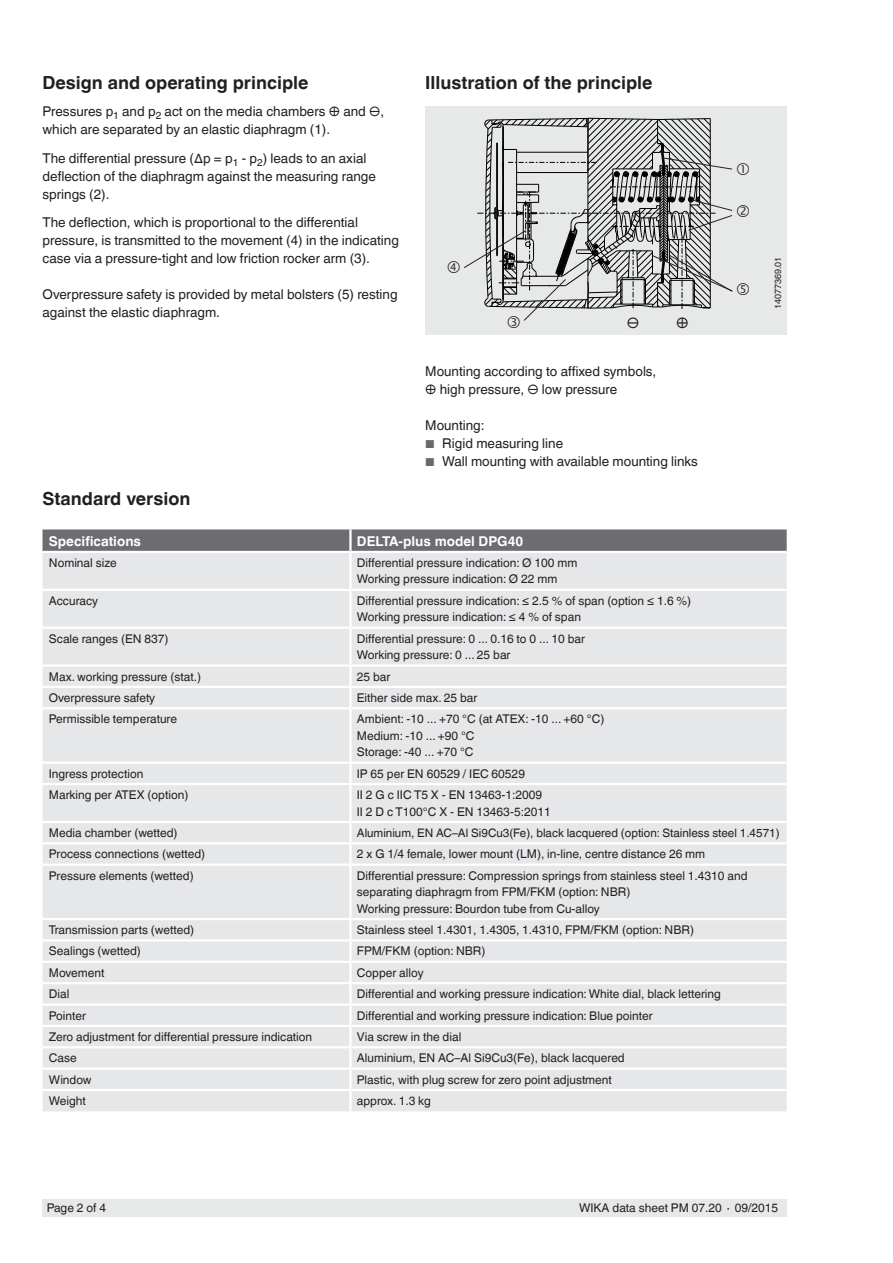
<style>
.page{position:relative;width:893px;height:1263px;background:#fff}
.page>*{position:absolute;margin:0;border:0;box-sizing:border-box;transform-origin:0 0}
.t1{font:700 18px "Helvetica World";color:#231f20}
.t2{font:15px "Helvetica World";color:#231f20}
.t3{font:13.5px/18px "Helvetica World";color:#231f20}
.t4{font:700 13.5px "Helvetica World";color:#fff}
.t5{font:12px/16.5px "Helvetica World";color:#231f20}
.t6{font:11.7px "Helvetica World";color:#231f20}
.t7{font:9px "Helvetica World";color:#231f20}
.s1{font-size:11.55px;color:#676a6d}
</style>
<div class="page">
<div style="left:43px;top:1199px;width:744px;height:17px;background:#e6e9e8"></div>
<div style="left:425px;top:106px;width:362px;height:228px;background:#e6e9e8"></div>
<svg style="left:43px;top:529px;width:744px;height:22px;background:#707174"></svg>
<div style="left:43px;top:553px;width:744px;height:558px;background:#e6e7e9"></div>
<hr style="left:349px;top:529px;width:3px;height:22px;background:#fff">
<hr style="left:349px;top:553px;width:3px;height:36px;background:#fff">
<hr style="left:43px;top:589px;width:307px;height:2px;background:#fff">
<hr style="left:350px;top:589px;width:437px;height:2px;background:#fff">
<hr style="left:349px;top:591px;width:3px;height:35px;background:#fff">
<hr style="left:43px;top:626px;width:307px;height:3px;background:#fff">
<hr style="left:350px;top:626px;width:437px;height:3px;background:#fff">
<hr style="left:349px;top:629px;width:3px;height:35px;background:#fff">
<hr style="left:43px;top:664px;width:307px;height:3px;background:#fff">
<hr style="left:350px;top:664px;width:437px;height:3px;background:#fff">
<hr style="left:349px;top:667px;width:3px;height:19px;background:#fff">
<hr style="left:43px;top:686px;width:307px;height:2px;background:#fff">
<hr style="left:350px;top:686px;width:437px;height:2px;background:#fff">
<hr style="left:349px;top:688px;width:3px;height:19px;background:#fff">
<hr style="left:43px;top:707px;width:307px;height:2px;background:#fff">
<hr style="left:350px;top:707px;width:437px;height:2px;background:#fff">
<hr style="left:349px;top:709px;width:3px;height:52px;background:#fff">
<hr style="left:43px;top:761px;width:307px;height:3px;background:#fff">
<hr style="left:350px;top:761px;width:437px;height:3px;background:#fff">
<hr style="left:349px;top:764px;width:3px;height:19px;background:#fff">
<hr style="left:43px;top:783px;width:307px;height:2px;background:#fff">
<hr style="left:350px;top:783px;width:437px;height:2px;background:#fff">
<hr style="left:349px;top:785px;width:3px;height:36px;background:#fff">
<hr style="left:43px;top:821px;width:307px;height:2px;background:#fff">
<hr style="left:350px;top:821px;width:437px;height:2px;background:#fff">
<hr style="left:349px;top:823px;width:3px;height:19px;background:#fff">
<hr style="left:43px;top:842px;width:307px;height:2px;background:#fff">
<hr style="left:350px;top:842px;width:437px;height:2px;background:#fff">
<hr style="left:349px;top:844px;width:3px;height:19px;background:#fff">
<hr style="left:43px;top:863px;width:307px;height:3px;background:#fff">
<hr style="left:350px;top:863px;width:437px;height:3px;background:#fff">
<hr style="left:349px;top:866px;width:3px;height:52px;background:#fff">
<hr style="left:43px;top:918px;width:307px;height:2px;background:#fff">
<hr style="left:350px;top:918px;width:437px;height:2px;background:#fff">
<hr style="left:349px;top:920px;width:3px;height:19px;background:#fff">
<hr style="left:43px;top:939px;width:307px;height:2px;background:#fff">
<hr style="left:350px;top:939px;width:437px;height:2px;background:#fff">
<hr style="left:349px;top:941px;width:3px;height:20px;background:#fff">
<hr style="left:43px;top:961px;width:307px;height:2px;background:#fff">
<hr style="left:350px;top:961px;width:437px;height:2px;background:#fff">
<hr style="left:349px;top:963px;width:3px;height:19px;background:#fff">
<hr style="left:43px;top:982px;width:307px;height:2px;background:#fff">
<hr style="left:350px;top:982px;width:437px;height:2px;background:#fff">
<hr style="left:349px;top:984px;width:3px;height:19px;background:#fff">
<hr style="left:43px;top:1003px;width:307px;height:3px;background:#fff">
<hr style="left:350px;top:1003px;width:437px;height:3px;background:#fff">
<hr style="left:349px;top:1006px;width:3px;height:19px;background:#fff">
<hr style="left:43px;top:1025px;width:307px;height:2px;background:#fff">
<hr style="left:350px;top:1025px;width:437px;height:2px;background:#fff">
<hr style="left:349px;top:1027px;width:3px;height:19px;background:#fff">
<hr style="left:43px;top:1046px;width:307px;height:2px;background:#fff">
<hr style="left:350px;top:1046px;width:437px;height:2px;background:#fff">
<hr style="left:349px;top:1048px;width:3px;height:19px;background:#fff">
<hr style="left:43px;top:1067px;width:307px;height:3px;background:#fff">
<hr style="left:350px;top:1067px;width:437px;height:3px;background:#fff">
<hr style="left:349px;top:1070px;width:3px;height:19px;background:#fff">
<hr style="left:43px;top:1089px;width:307px;height:2px;background:#fff">
<hr style="left:350px;top:1089px;width:437px;height:2px;background:#fff">
<hr style="left:349px;top:1091px;width:3px;height:20px;background:#fff">
<svg style="left:464px;top:118px;width:269px;height:203px"></svg>
<h1 class="t1" style="left:43px;top:73px;width:268px">Design and operating principle</h1>
<p class="t3" style="left:43px;top:103px;width:343px">Pressures p<sub>1</sub> and p<sub>2</sub> act on the media chambers ⊕ and ⊖, which are separated by an elastic diaphragm (1).</p>
<p class="t3" style="left:43px;top:149px;width:335px">The differential pressure (∆p = p<sub>1</sub> - p<sub>2</sub>) leads to an axial deflection of the diaphragm against the measuring range springs (2).</p>
<p class="t3" style="left:43px;top:214px;width:358px">The deflection, which is proportional to the differential pressure, is transmitted to the movement (4) in the indicating case via a pressure-tight and low friction rocker arm (3).</p>
<p class="t3" style="left:43px;top:286px;width:357px">Overpressure safety is provided by metal bolsters (5) resting against the elastic diaphragm.</p>
<h1 class="t1" style="left:43px;top:489px;width:149px">Standard version</h1>
<h1 class="t1" style="left:425px;top:73px;width:229px">Illustration of the principle</h1>
<p class="t2" style="left:627px;top:314px;width:14px">⊖</p>
<p class="t2" style="left:676px;top:314px;width:14px">⊕</p>
<p class="t3" style="left:425px;top:363px;width:233px">Mounting according to affixed symbols, ⊕ high pressure, ⊖ low pressure</p>
<p class="t3" style="left:425px;top:417px;width:61px">Mounting:</p>
<p class="t3" style="left:425px;top:435px;width:139px"><span class="s1">■</span> Rigid measuring line</p>
<p class="t3" style="left:425px;top:453px;width:274px"><span class="s1">■</span> Wall mounting with available mounting links</p>
<p class="t7" style="left:773px;top:309px;width:54px;rotate:-90deg">14077369.01</p>
<p class="t4" style="left:49px;top:533px;width:94px">Specifications</p>
<p class="t4" style="left:357px;top:533px;width:168px">DELTA-plus model DPG40</p>
<p class="t5" style="left:49px;top:554px;width:69px">Nominal size</p>
<p class="t5" style="left:357px;top:554px;width:222px">Differential pressure indication: Ø 100 mm<br>Working pressure indication: Ø 22 mm</p>
<p class="t5" style="left:49px;top:592px;width:51px">Accuracy</p>
<p class="t5" style="left:357px;top:592px;width:336px">Differential pressure indication: ≤ 2.5 % of span (option ≤ 1.6 %)<br>Working pressure indication: ≤ 4 % of span</p>
<p class="t5" style="left:49px;top:630px;width:121px">Scale ranges (EN 837)</p>
<p class="t5" style="left:357px;top:630px;width:230px">Differential pressure: 0 ... 0.16 to 0 ... 10 bar<br>Working pressure: 0 ... 25 bar</p>
<p class="t5" style="left:49px;top:668px;width:154px">Max. working pressure (stat.)</p>
<p class="t5" style="left:357px;top:668px;width:35px">25 bar</p>
<p class="t5" style="left:49px;top:689px;width:108px">Overpressure safety</p>
<p class="t5" style="left:357px;top:689px;width:122px">Either side max. 25 bar</p>
<p class="t5" style="left:49px;top:711px;width:130px">Permissible temperature</p>
<p class="t5" style="left:357px;top:711px;width:249px">Ambient: -10 ... +70 °C (at ATEX: -10 ... +60 °C)<br>Medium: -10 ... +90 °C<br>Storage: -40 ... +70 °C</p>
<p class="t5" style="left:49px;top:765px;width:96px">Ingress protection</p>
<p class="t5" style="left:357px;top:765px;width:170px">IP 65 per EN 60529 / IEC 60529</p>
<p class="t5" style="left:49px;top:787px;width:141px">Marking per ATEX (option)</p>
<p class="t5" style="left:357px;top:787px;width:195px">II 2 G c IIC T5 X - EN 13463-1:2009<br>II 2 D c T100°C X - EN 13463-5:2011</p>
<p class="t5" style="left:49px;top:824px;width:130px">Media chamber (wetted)</p>
<p class="t6" style="left:357px;top:826px;width:424px">Aluminium, EN AC–Al Si9Cu3(Fe), black lacquered (option: Stainless steel 1.4571)</p>
<p class="t5" style="left:49px;top:846px;width:158px">Process connections (wetted)</p>
<p class="t5" style="left:357px;top:846px;width:350px">2 x G 1/4 female, lower mount (LM), in-line, centre distance 26 mm</p>
<p class="t5" style="left:49px;top:867px;width:146px">Pressure elements (wetted)</p>
<p class="t5" style="left:357px;top:867px;width:392px">Differential pressure: Compression springs from stainless steel 1.4310 and separating diaphragm from FPM/FKM (option: NBR)<br>Working pressure: Bourdon tube from Cu-alloy</p>
<p class="t5" style="left:49px;top:922px;width:147px">Transmission parts (wetted)</p>
<p class="t5" style="left:357px;top:922px;width:339px">Stainless steel 1.4301, 1.4305, 1.4310, FPM/FKM (option: NBR)</p>
<p class="t5" style="left:49px;top:943px;width:94px">Sealings (wetted)</p>
<p class="t5" style="left:357px;top:943px;width:130px">FPM/FKM (option: NBR)</p>
<p class="t5" style="left:49px;top:964px;width:57px">Movement</p>
<p class="t5" style="left:357px;top:964px;width:68px">Copper alloy</p>
<p class="t5" style="left:49px;top:986px;width:22px">Dial</p>
<p class="t5" style="left:357px;top:986px;width:366px">Differential and working pressure indication: White dial, black lettering</p>
<p class="t5" style="left:49px;top:1007px;width:39px">Pointer</p>
<p class="t5" style="left:357px;top:1007px;width:297px">Differential and working pressure indication: Blue pointer</p>
<p class="t5" style="left:49px;top:1028px;width:265px">Zero adjustment for differential pressure indication</p>
<p class="t5" style="left:357px;top:1028px;width:106px">Via screw in the dial</p>
<p class="t5" style="left:49px;top:1050px;width:29px">Case</p>
<p class="t5" style="left:357px;top:1050px;width:269px">Aluminium, EN AC–Al Si9Cu3(Fe), black lacquered</p>
<p class="t5" style="left:49px;top:1071px;width:44px">Window</p>
<p class="t5" style="left:357px;top:1071px;width:256px">Plastic, with plug screw for zero point adjustment</p>
<p class="t5" style="left:49px;top:1093px;width:38px">Weight</p>
<p class="t5" style="left:357px;top:1093px;width:75px">approx. 1.3 kg</p>
<p class="t5" style="left:47px;top:1199px;width:61px">Page 2 of 4</p>
<p class="t5" style="left:579px;top:1199px;width:201px">WIKA data sheet PM 07.20 ∙ 09/2015</p>
</div>
